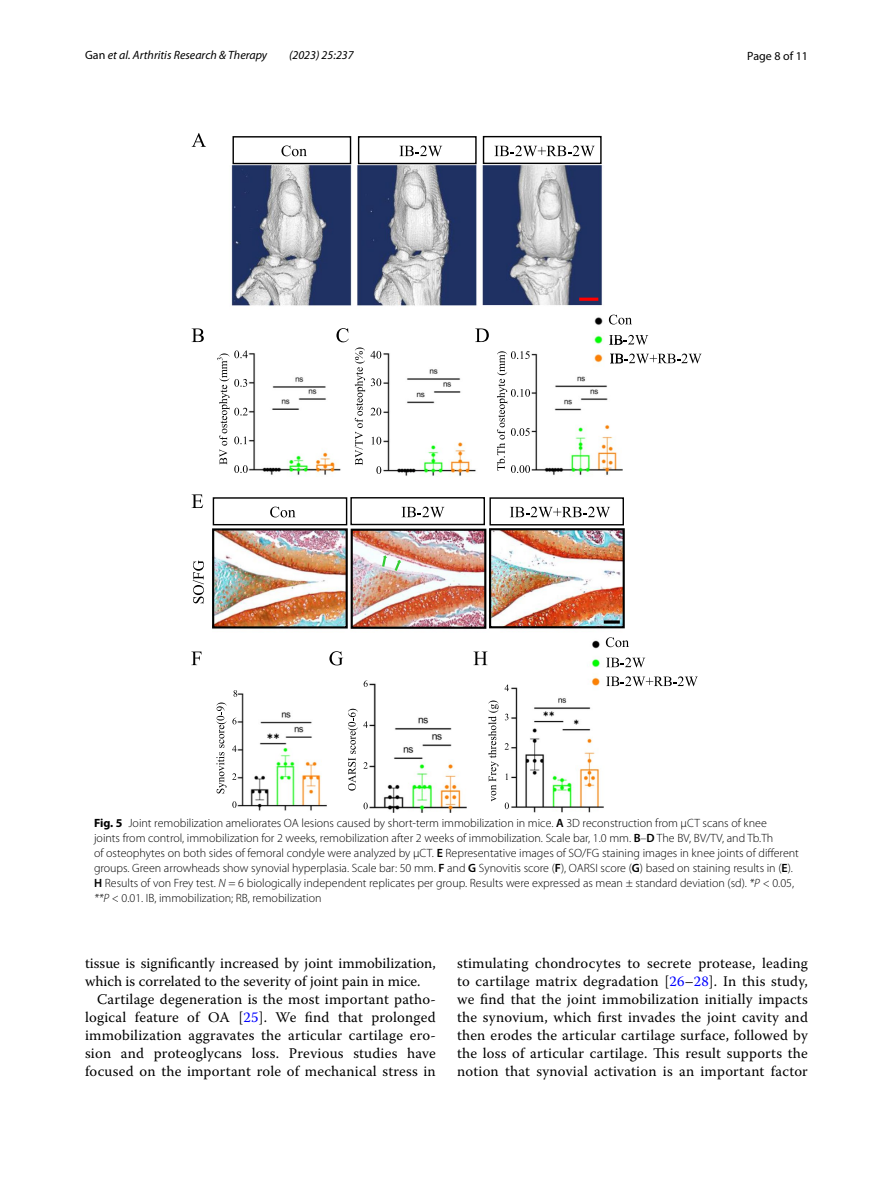
<style>
.page{position:relative;width:893px;height:1187px;background:#fff}
.page>*{position:absolute;margin:0;border:0;box-sizing:border-box;transform-origin:0 0}
.t1{font:14.7px/18px "Warnock Pro";letter-spacing:.01em;color:#000;text-align:justify}
.t2{font:300 12px/15px "Myriad Pro";color:#000}
.t3{font:italic 12px "Myriad Pro";color:#000}
.t4{font:12px "Myriad Pro";color:#000}
.s1{font-style:normal}
.s2{font-weight:700}
.s3{font-weight:600}
.s4{font-style:italic}
.s5{color:#00f}
</style>
<div class="page">
<img style="left:217px;top:640px;width:402px;height:172px">
<svg style="left:364px;top:680px;width:4px;height:7px"></svg>
<svg style="left:364px;top:802px;width:4px;height:7px"></svg>
<svg style="left:348px;top:708px;width:20px;height:82px"></svg>
<img style="left:212px;top:528px;width:413px;height:101px">
<hr style="left:604px;top:620px;width:16px;height:3px;background:#000">
<svg style="left:232px;top:801px;width:4px;height:6px"></svg>
<svg style="left:216px;top:702px;width:20px;height:91px"></svg>
<svg style="left:234px;top:690px;width:3px;height:6px"></svg>
<svg style="left:488px;top:700px;width:10px;height:101px"></svg>
<svg style="left:505px;top:684px;width:4px;height:7px"></svg>
<svg style="left:505px;top:713px;width:3px;height:7px"></svg>
<svg style="left:505px;top:743px;width:4px;height:6px"></svg>
<svg style="left:506px;top:773px;width:2px;height:7px"></svg>
<svg style="left:505px;top:802px;width:4px;height:7px"></svg>
<svg style="left:192px;top:133px;width:14px;height:14px"></svg>
<svg style="left:192px;top:328px;width:12px;height:14px"></svg>
<svg style="left:192px;top:494px;width:11px;height:14px"></svg>
<svg style="left:191px;top:651px;width:11px;height:14px"></svg>
<svg style="left:329px;top:651px;width:14px;height:14px"></svg>
<svg style="left:473px;top:651px;width:14px;height:14px"></svg>
<svg style="left:193px;top:560px;width:11px;height:43px"></svg>
<svg style="left:625px;top:317px;width:7px;height:7px"></svg>
<svg style="left:625px;top:335px;width:23px;height:10px"></svg>
<svg style="left:625px;top:353px;width:77px;height:10px"></svg>
<svg style="left:606px;top:637px;width:23px;height:10px"></svg>
<svg style="left:606px;top:657px;width:39px;height:10px"></svg>
<svg style="left:212px;top:135px;width:413px;height:391px"></svg>
<svg style="left:281px;top:145px;width:26px;height:11px"></svg>
<svg style="left:399px;top:145px;width:43px;height:11px"></svg>
<svg style="left:494px;top:145px;width:101px;height:11px"></svg>
<svg style="left:606px;top:676px;width:92px;height:10px"></svg>
<p class="t3" style="left:85px;top:48px;width:184px"><span class="s1">Gan</span> et al. Arthritis Research &amp; Therapy</p>
<p class="t3" style="left:289px;top:48px;width:66px">(2023) 25:237</p>
<p class="t4" style="left:747px;top:48px;width:62px">Page 8 of 11</p>
<p class="t2" style="left:94px;top:815px;width:706px"><span class="s2">Fig. 5</span> Joint remobilization ameliorates OA lesions caused by short-term immobilization in mice. <span class="s3">A</span> 3D reconstruction from μCT scans of knee<br>joints from control, immobilization for 2 weeks, remobilization after 2 weeks of immobilization. Scale bar, 1.0 mm. <span class="s3">B</span>–<span class="s3">D</span> The BV, BV/TV, and Tb.Th<br>of osteophytes on both sides of femoral condyle were analyzed by μCT. <span class="s3">E</span> Representative images of SO/FG staining images in knee joints of different groups. Green arrowheads show synovial hyperplasia. Scale bar: 50 mm. <span class="s3">F</span> and <span class="s3">G</span> Synovitis score (<span class="s3">F</span>), OARSI score (<span class="s3">G</span>) based on staining results in (<span class="s3">E</span>).<br><span class="s3">H</span> Results of von Frey test. <span class="s4">N</span> = 6 biologically independent replicates per group. Results were expressed as mean ± standard deviation (sd). <span class="s4">*P</span> &lt; 0.05, <span class="s4">**P</span> &lt; 0.01. IB, immobilization; RB, remobilization</p>
<p class="t1" style="left:85px;top:953px;width:352px">tissue is significantly increased by joint immobilization, which is correlated to the severity of joint pain in mice.</p>
<p class="t1" style="left:85px;top:989px;width:352px;text-indent:12px">Cartilage degeneration is the most important patho&shy;logical feature of OA [<span class="s5">25</span>]. We find that prolonged immobilization aggravates the articular cartilage ero&shy;sion and proteoglycans loss. Previous studies have focused on the important role of mechanical stress in</p>
<p class="t1" style="left:457px;top:953px;width:352px">stimulating chondrocytes to secrete protease, leading to cartilage matrix degradation [<span class="s5">26</span>–<span class="s5">28</span>]. In this study, we find that the joint immobilization initially impacts the synovium, which first invades the joint cavity and then erodes the articular cartilage surface, followed by the loss of articular cartilage. This result supports the notion that synovial activation is an important factor</p>
</div>
